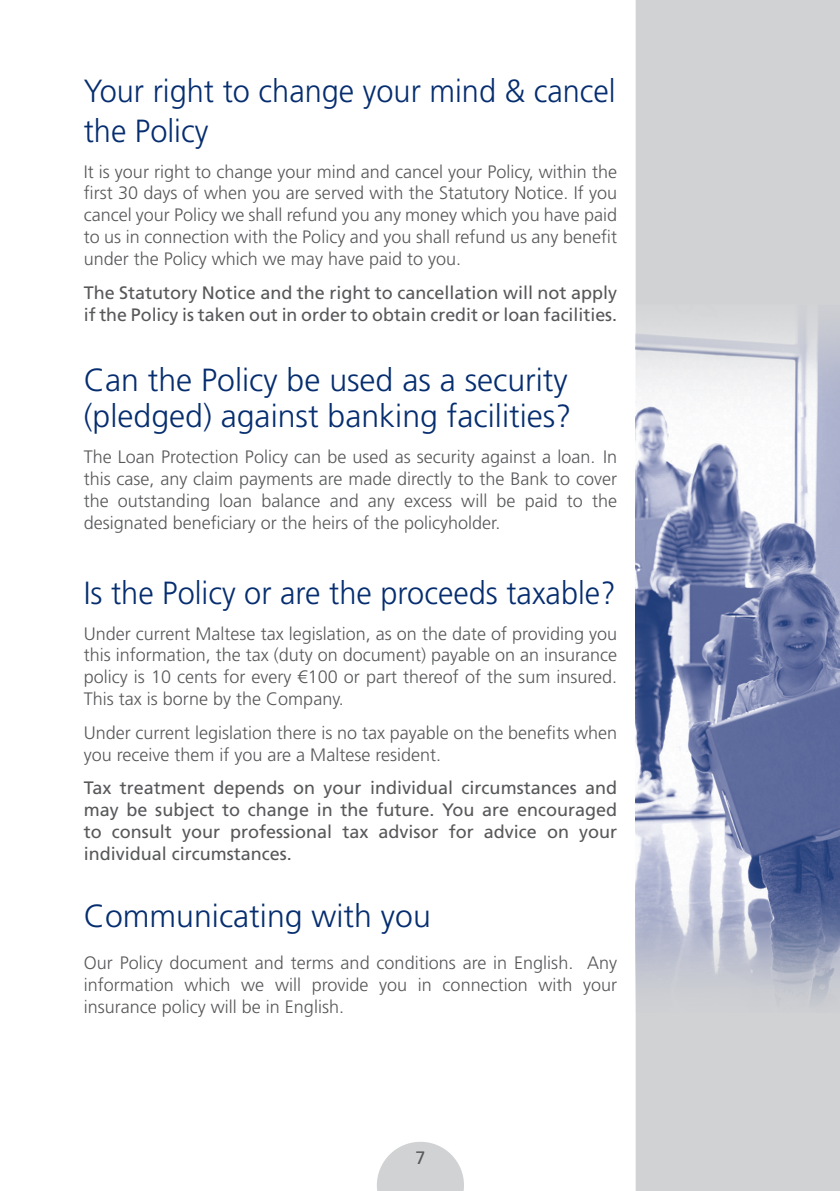
<style>
.page{position:relative;width:840px;height:1191px;background:#fff}
.page>*{position:absolute;margin:0;border:0;box-sizing:border-box;transform-origin:0 0}
.SubHEADER_281{font:300 32px/36px "Frutiger";color:#052d6f}
.SubHEADER_281-2{font:300 32px/40px "Frutiger";color:#052d6f;scale:.96 1}
.BODY_TEXT{font:300 18px/21.8px "Frutiger LT Std";color:#57585a;text-align:justify}
.BODY_TEXT-2{font:18px/22px "Frutiger LT Std";color:#57585a}
</style>
<div class="page">
<svg style="left:377px;top:1142px;width:86px;height:49px"></svg>
<img style="left:635px;top:0;width:204px;height:1191px">
<p class="SubHEADER_281-2" style="left:84px;top:71px;width:555px">Your right to change your mind &amp; cancel the Policy</p>
<p class="BODY_TEXT" style="left:84px;top:161px;width:534px">It is your right to change your mind and cancel your Policy, within the first 30 days of when you are served with the Statutory Notice. If you cancel your Policy we shall refund you any money which you have paid to us in connection with the Policy and you shall refund us any benefit under the Policy which we may have paid to you.</p>
<p class="BODY_TEXT-2" style="left:84px;top:281px;width:534px">The Statutory Notice and the right to cancellation will not apply if the Policy is taken out in order to obtain credit or loan facilities.</p>
<p class="SubHEADER_281" style="left:84px;top:362px;width:489px">Can the Policy be used as a security (pledged) against banking facilities?</p>
<p class="BODY_TEXT" style="left:84px;top:446px;width:534px">The Loan Protection Policy can be used as security against a loan. In this case, any claim payments are made directly to the Bank to cover the outstanding loan balance and any excess will be paid to the designated beneficiary or the heirs of the policyholder.</p>
<p class="SubHEADER_281-2" style="left:84px;top:572px;width:555px">Is the Policy or are the proceeds taxable?</p>
<p class="BODY_TEXT" style="left:84px;top:623px;width:534px">Under current Maltese tax legislation, as on the date of providing you this information, the tax (duty on document) payable on an insurance policy is 10 cents for every €100 or part thereof of the sum insured.<br>This tax is borne by the Company.</p>
<p class="BODY_TEXT" style="left:84px;top:722px;width:534px">Under current legislation there is no tax payable on the benefits when you receive them if you are a Maltese resident.</p>
<p class="BODY_TEXT-2" style="left:84px;top:777px;width:534px;text-align:justify">Tax treatment depends on your individual circumstances and may be subject to change in the future. You are encouraged to consult your professional tax advisor for advice on your individual circumstances.</p>
<p class="SubHEADER_281" style="left:84px;top:897px;width:348px">Communicating with you</p>
<p class="BODY_TEXT" style="left:84px;top:952px;width:534px">Our Policy document and terms and conditions are in English. Any information which we will provide you in connection with your insurance policy will be in English.</p>
<p class="BODY_TEXT-2" style="left:415px;top:1147px;width:12px">7</p>
</div>
